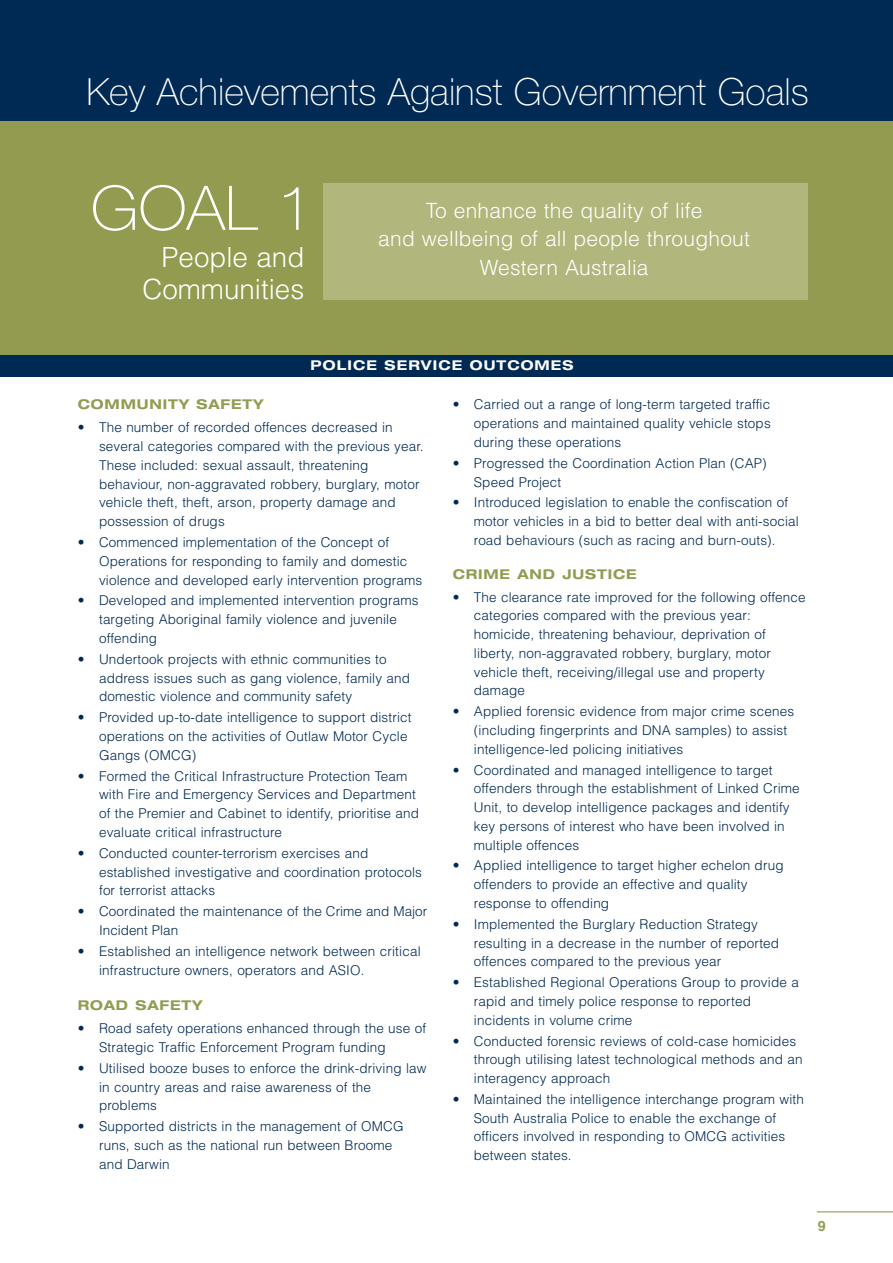
<style>
.page{position:relative;width:893px;height:1263px;background:#fff}
.page>*{position:absolute;margin:0;border:0;box-sizing:border-box;transform-origin:0 0}
.t1{font:100 61.5px "Helvetica Neue";color:#fff;scale:1.05 1}
.t2{font:100 37.5px "Helvetica Neue";color:#fff}
.t3{font:300 27.75px/31.5px "Helvetica";color:#fff;text-align:right}
.t4{font:300 21px/28.5px "Helvetica";letter-spacing:.01em;color:#fff;text-align:center}
.t5{font:700 14.25px "Helvetica";color:#939b50}
.t6{font:300 13.5px/18.8px "Helvetica";letter-spacing:.01em;color:#002953}
.t7{font:700 expanded 13.5px "Helvetica Neue";letter-spacing:.065em;color:#939b50}
.t8{font:700 expanded 13.5px "Helvetica Neue";letter-spacing:.08em;color:#fff}
</style>
<div class="page">
<div style="left:0;top:7px;width:893px;height:357px;background:#939b50"></div>
<div style="left:0;top:355px;width:893px;height:21px;background:#002953"></div>
<div style="left:0;top:0;width:893px;height:120px;background:#002953"></div>
<div style="left:323px;top:183px;width:485px;height:116px;background:#b1b67c"></div>
<hr style="left:817px;top:1211px;width:76px;height:1px;background:#939b50">
<h2 class="t2" style="left:86px;top:78px;width:724px">Key Achievements Against Government Goals</h2>
<h1 class="t1" style="left:91px;top:186px;width:213px">GOAL 1</h1>
<h3 class="t3" style="left:142px;top:244px;width:163px">People and<br>Communities</h3>
<h3 class="t4" style="left:378px;top:198px;width:373px">To enhance the quality of life<br>and wellbeing of all people throughout<br>Western Australia</h3>
<p class="t8" style="left:310px;top:361px;width:265px">POLICE SERVICE OUTCOMES</p>
<p class="t7" style="left:78px;top:400px;width:187px">COMMUNITY SAFETY</p>
<p class="t6" style="left:99px;top:420px;width:326px;text-indent:-21px">• The number of recorded offences decreased in several categories compared with the previous year.<br>These included: sexual assault, threatening behaviour, non-aggravated robbery, burglary, motor vehicle theft, theft, arson, property damage and possession of drugs</p>
<p class="t6" style="left:99px;top:534px;width:325px;text-indent:-21px">• Commenced implementation of the Concept of<br>Operations for responding to family and domestic violence and developed early intervention programs</p>
<p class="t6" style="left:99px;top:593px;width:321px;text-indent:-21px">• Developed and implemented intervention programs targeting Aboriginal family violence and juvenile offending</p>
<p class="t6" style="left:99px;top:651px;width:312px;text-indent:-21px">• Undertook projects with ethnic communities to address issues such as gang violence, family and domestic violence and community safety</p>
<p class="t6" style="left:99px;top:709px;width:314px;text-indent:-21px">• Provided up-to-date intelligence to support district operations on the activities of Outlaw Motor Cycle<br>Gangs (OMCG)</p>
<p class="t6" style="left:99px;top:768px;width:321px;text-indent:-21px">• Formed the Critical Infrastructure Protection Team with Fire and Emergency Services and Department of the Premier and Cabinet to identify, prioritise and evaluate critical infrastructure</p>
<p class="t6" style="left:99px;top:845px;width:324px;text-indent:-21px">• Conducted counter-terrorism exercises and established investigative and coordination protocols for terrorist attacks</p>
<p class="t6" style="left:99px;top:903px;width:330px;text-indent:-21px">• Coordinated the maintenance of the Crime and Major<br>Incident Plan</p>
<p class="t6" style="left:99px;top:943px;width:323px;text-indent:-21px">• Established an intelligence network between critical infrastructure owners, operators and ASIO.</p>
<p class="t7" style="left:78px;top:1000px;width:126px">ROAD SAFETY</p>
<p class="t6" style="left:99px;top:1020px;width:329px;text-indent:-21px">• Road safety operations enhanced through the use of<br>Strategic Traffic Enforcement Program funding</p>
<p class="t6" style="left:99px;top:1060px;width:329px;text-indent:-21px">• Utilised booze buses to enforce the drink-driving law in country areas and raise awareness of the problems</p>
<p class="t6" style="left:99px;top:1118px;width:306px;text-indent:-21px">• Supported districts in the management of OMCG runs, such as the national run between Broome and Darwin</p>
<p class="t6" style="left:474px;top:396px;width:298px;text-align:justify;text-indent:-21px">• Carried out a range of long-term targeted traffic operations and maintained quality vehicle stops during these operations</p>
<p class="t6" style="left:474px;top:455px;width:294px;text-indent:-21px">• Progressed the Coordination Action Plan (CAP)<br>Speed Project</p>
<p class="t6" style="left:474px;top:494px;width:326px;text-indent:-21px">• Introduced legislation to enable the confiscation of motor vehicles in a bid to better deal with anti-social road behaviours (such as racing and burn-outs).</p>
<p class="t7" style="left:453px;top:569px;width:185px">CRIME AND JUSTICE</p>
<p class="t6" style="left:474px;top:589px;width:333px;text-indent:-21px">• The clearance rate improved for the following offence categories compared with the previous year: homicide, threatening behaviour, deprivation of liberty, non-aggravated robbery, burglary, motor vehicle theft, receiving/illegal use and property damage</p>
<p class="t6" style="left:474px;top:703px;width:322px;text-indent:-21px">• Applied forensic evidence from major crime scenes (including fingerprints and DNA samples) to assist intelligence-led policing initiatives</p>
<p class="t6" style="left:474px;top:762px;width:327px;text-indent:-21px">• Coordinated and managed intelligence to target offenders through the establishment of Linked Crime Unit, to develop intelligence packages and identify key persons of interest who have been involved in multiple offences</p>
<p class="t6" style="left:474px;top:857px;width:311px;text-indent:-21px">• Applied intelligence to target higher echelon drug offenders to provide an effective and quality response to offending</p>
<p class="t6" style="left:474px;top:916px;width:307px;text-indent:-21px">• Implemented the Burglary Reduction Strategy resulting in a decrease in the number of reported offences compared to the previous year</p>
<p class="t6" style="left:474px;top:974px;width:326px;text-indent:-21px">• Established Regional Operations Group to provide a rapid and timely police response to reported incidents in volume crime</p>
<p class="t6" style="left:474px;top:1033px;width:330px;text-indent:-21px">• Conducted forensic reviews of cold-case homicides through utilising latest technological methods and an interagency approach</p>
<p class="t6" style="left:474px;top:1091px;width:332px;text-indent:-21px">• Maintained the intelligence interchange program with South Australia Police to enable the exchange of officers involved in responding to OMCG activities between states.</p>
<p class="t5" style="left:818px;top:1220px;width:9px">9</p>
</div>
